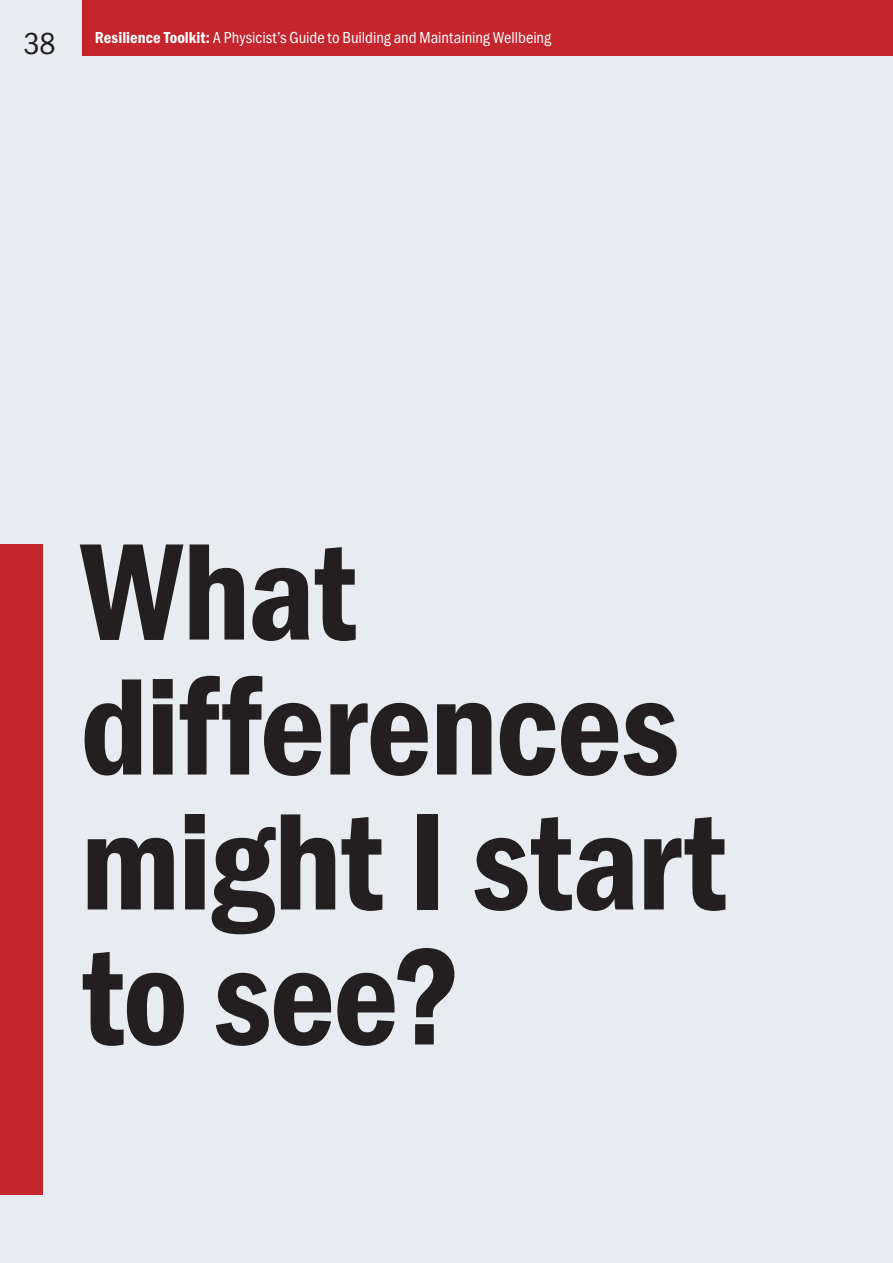
<style>
.page{position:relative;width:893px;height:1263px;background:#e8ecf1}
.page>*{position:absolute;margin:0;border:0;box-sizing:border-box;transform-origin:0 0}
.t1{font:600 142.5px/135px "Franklin Got Cd Io P";letter-spacing:-.015em;color:#231f20}
.t2{font:31.5px "Franklin Got Cd Io P";color:#231f20}
.t3{font:16.5px "Franklin Got Cd Io P";letter-spacing:-.005em;color:#fff}
.t4{font:600 16.5px "Franklin Got Cd Io P";color:#fff}
.s1{font-weight:600}
</style>
<div class="page">
<div style="left:82px;top:0;width:811px;height:55px;background:#c5252c"></div>
<div style="left:0;top:544px;width:43px;height:650px;background:#c5252c"></div>
<h2 class="t2" style="left:24px;top:26px;width:34px">38</h2>
<p class="t3" style="left:95px;top:28px;width:458px"><span class="s1">Wellb ing:</span> A Guide A Physicist’s Guide to Building and Maintaining Wellbeing</p>
<p class="t4" style="left:95px;top:28px;width:117px">Resilience Toolkit:</p>
<h1 class="t1" style="left:80px;top:525px;width:647px">What differences might I start to see?</h1>
</div>
